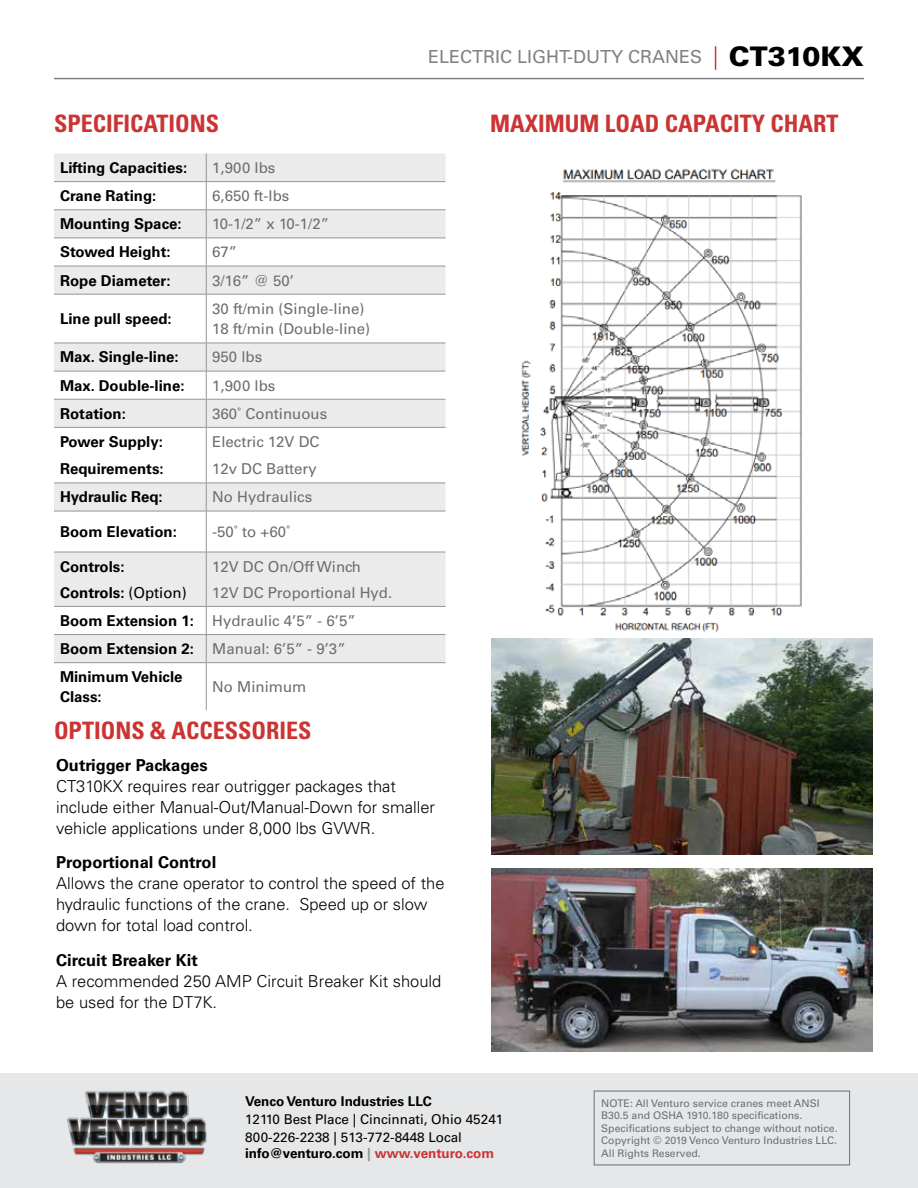
<style>
.page{position:relative;width:918px;height:1188px;background:#fff}
.page>*{position:absolute;margin:0;border:0;box-sizing:border-box;transform-origin:0 0}
.t1{font:700 condensed 24px "Univers LT Std";color:#cb3433}
.t2{font:18px "Univers LT Pro 55 Roman";color:#808285}
.t3{font:300 16.5px/21px "Univers LT Std";color:#000}
.t4{font:700 16.5px "Univers LT Std";color:#000}
.t5{font:700 15px/26.2px "Univers LT Std";color:#000}
.t6{font:15px/26.2px "Univers LT Std";color:#6d6e71}
.t7{font:13.5px/18px "Univers LT Pro 55 Roman";color:#000}
.t8{font:700 13.5px "Univers LT Std";color:#000}
.t9{font:10.5px/12.6px "Univers LT Pro 55 Roman";color:#6d6e71}
.s1{font-family:"Univers LT Std";font-weight:900;font-size:27px;color:#000}
.s2{font-weight:400}
.s3{font-weight:400;color:#6d6e71}
.s4{color:#939598}
.s5{color:#cb3433}
</style>
<div class="page">
<div style="left:0;top:1073px;width:918px;height:115px;background:#e6e7e8"></div>
<svg style="left:54px;top:153px;width:392px;height:509px;fill:#ebebec"></svg>
<hr style="left:54px;top:181px;width:152px;height:1px;background:#939598">
<hr style="left:206px;top:181px;width:240px;height:1px;background:#939598">
<hr style="left:54px;top:209px;width:152px;height:1px;background:#939598">
<hr style="left:206px;top:209px;width:240px;height:1px;background:#939598">
<hr style="left:54px;top:238px;width:152px;height:1px;background:#939598">
<hr style="left:206px;top:238px;width:240px;height:1px;background:#939598">
<hr style="left:54px;top:266px;width:152px;height:1px;background:#939598">
<hr style="left:206px;top:266px;width:240px;height:1px;background:#939598">
<svg style="left:206px;top:153px;width:1px;height:141px"></svg>
<hr style="left:54px;top:294px;width:152px;height:1px;background:#939598">
<hr style="left:206px;top:294px;width:240px;height:1px;background:#939598">
<hr style="left:206px;top:295px;width:1px;height:48px;background:#939598">
<hr style="left:54px;top:343px;width:152px;height:1px;background:#939598">
<hr style="left:206px;top:343px;width:240px;height:1px;background:#939598">
<hr style="left:54px;top:371px;width:152px;height:1px;background:#939598">
<hr style="left:206px;top:371px;width:240px;height:1px;background:#939598">
<hr style="left:54px;top:399px;width:152px;height:1px;background:#939598">
<hr style="left:206px;top:399px;width:240px;height:1px;background:#939598">
<svg style="left:206px;top:343px;width:1px;height:84px"></svg>
<hr style="left:54px;top:427px;width:152px;height:1px;background:#939598">
<hr style="left:206px;top:427px;width:240px;height:1px;background:#939598">
<hr style="left:206px;top:428px;width:1px;height:55px;background:#939598">
<hr style="left:54px;top:483px;width:152px;height:1px;background:#939598">
<hr style="left:206px;top:483px;width:240px;height:1px;background:#939598">
<svg style="left:206px;top:483px;width:1px;height:28px"></svg>
<hr style="left:54px;top:511px;width:152px;height:1px;background:#939598">
<hr style="left:206px;top:511px;width:240px;height:1px;background:#939598">
<hr style="left:206px;top:511px;width:1px;height:41px;background:#939598">
<hr style="left:54px;top:552px;width:152px;height:1px;background:#939598">
<hr style="left:206px;top:552px;width:240px;height:1px;background:#939598">
<hr style="left:206px;top:552px;width:1px;height:54px;background:#939598">
<hr style="left:54px;top:606px;width:152px;height:1px;background:#939598">
<hr style="left:206px;top:606px;width:240px;height:1px;background:#939598">
<hr style="left:54px;top:634px;width:152px;height:1px;background:#939598">
<hr style="left:206px;top:634px;width:240px;height:1px;background:#939598">
<svg style="left:206px;top:607px;width:1px;height:55px"></svg>
<hr style="left:54px;top:662px;width:152px;height:1px;background:#939598">
<hr style="left:206px;top:662px;width:240px;height:1px;background:#939598">
<hr style="left:206px;top:663px;width:1px;height:47px;background:#939598">
<img style="left:521px;top:168px;width:281px;height:465px">
<svg style="left:715px;top:46px;width:1px;height:24px"></svg>
<hr style="left:54px;top:78px;width:810px;height:1px;background:#808285">
<img style="left:67px;top:1091px;width:140px;height:73px">
<div style="left:594px;top:1091px;width:256px;height:74px;border:1px solid #6d6e71"></div>
<img style="left:492px;top:638px;width:381px;height:216px">
<img style="left:492px;top:868px;width:381px;height:184px">
<p class="t2" style="left:428px;top:45px;width:437px">ELECTRIC LIGHT-DUTY CRANES <span class="s1">CT310KX</span></p>
<h1 class="t1" style="left:54px;top:109px;width:167px">SPECIFICATIONS</h1>
<h1 class="t1" style="left:490px;top:109px;width:350px">MAXIMUM LOAD CAPACITY CHART</h1>
<p class="t5" style="left:60px;top:155px;width:129px">Lifting Capacities:</p>
<p class="t6" style="left:212px;top:155px;width:65px">1,900 lbs</p>
<p class="t5" style="left:60px;top:183px;width:98px">Crane Rating:</p>
<p class="t6" style="left:212px;top:183px;width:79px">6,650 ft-lbs</p>
<p class="t5" style="left:60px;top:211px;width:123px">Mounting Space:</p>
<p class="t6" style="left:212px;top:211px;width:118px">10-1/2” x 10-1/2”</p>
<p class="t5" style="left:60px;top:239px;width:112px">Stowed Height:</p>
<p class="t6" style="left:212px;top:239px;width:27px">67”</p>
<p class="t5" style="left:60px;top:267px;width:112px">Rope Diameter:</p>
<p class="t6" style="left:212px;top:267px;width:83px">3/16” @ 50’</p>
<p class="t5" style="left:60px;top:306px;width:113px">Line pull speed:</p>
<p class="t6" style="left:212px;top:299px;width:159px;line-height:19.5px">30 ft/min (Single-line)<br>18 ft/min (Double-line)</p>
<p class="t5" style="left:60px;top:344px;width:120px">Max. Single-line:</p>
<p class="t6" style="left:212px;top:344px;width:52px">950 lbs</p>
<p class="t5" style="left:60px;top:372px;width:126px">Max. Double-line:</p>
<p class="t6" style="left:212px;top:372px;width:65px">1,900 lbs</p>
<p class="t5" style="left:60px;top:400px;width:67px">Rotation:</p>
<p class="t6" style="left:212px;top:400px;width:117px">360˚ Continuous</p>
<p class="t5" style="left:60px;top:429px;width:105px">Power Supply:<br>Requirements:</p>
<p class="t6" style="left:212px;top:429px;width:109px">Electric 12V DC<br>12v DC Battery</p>
<p class="t5" style="left:60px;top:484px;width:104px">Hydraulic Req:</p>
<p class="t6" style="left:212px;top:484px;width:102px">No Hydraulics</p>
<p class="t5" style="left:60px;top:519px;width:118px">Boom Elevation:</p>
<p class="t6" style="left:212px;top:519px;width:79px">-50˚ to +60˚</p>
<p class="t5" style="left:60px;top:553px;width:128px">Controls:<br>Controls: <span class="s2">(Option)</span></p>
<p class="t6" style="left:212px;top:553px;width:181px">12V DC On/Off Winch<br>12V DC Proportional Hyd.</p>
<p class="t5" style="left:60px;top:607px;width:297px;line-height:28.2px">Boom Extension 1: <span class="s3">Hydraulic 4’5” - 6’5”<br></span>Boom Extension 2: <span class="s3">Manual: 6’5” - 9’3”<br></span>Minimum Vehicle</p>
<p class="t5" style="left:60px;top:683px;width:43px">Class:</p>
<p class="t6" style="left:212px;top:673px;width:96px">No Minimum</p>
<h1 class="t1" style="left:54px;top:716px;width:259px">OPTIONS &amp; ACCESSORIES</h1>
<p class="t4" style="left:56px;top:755px;width:153px">Outrigger Packages</p>
<p class="t3" style="left:56px;top:776px;width:380px">CT310KX requires rear outrigger packages that include either Manual-Out/Manual-Down for smaller vehicle applications under 8,000 lbs GVWR.</p>
<p class="t4" style="left:56px;top:853px;width:162px">Proportional Control</p>
<p class="t3" style="left:56px;top:873px;width:390px">Allows the crane operator to control the speed of the hydraulic functions of the crane. Speed up or slow down for total load control.</p>
<p class="t4" style="left:56px;top:950px;width:143px">Circuit Breaker Kit</p>
<p class="t3" style="left:56px;top:971px;width:387px">A recommended 250 AMP Circuit Breaker Kit should be used for the DT7K.</p>
<p class="t8" style="left:245px;top:1093px;width:188px">Venco Venturo Industries LLC</p>
<p class="t7" style="left:245px;top:1110px;width:260px">12110 Best Place | Cincinnati, Ohio 45241<br>800-226-2238 | 513-772-8448 Local</p>
<p class="t8" style="left:245px;top:1145px;width:250px">info@venturo.com <span class="s4">|</span> <span class="s5">www.venturo.com</span></p>
<p class="t9" style="left:601px;top:1096px;width:238px">NOTE: All Venturo service cranes meet ANSI B30.5 and OSHA 1910.180 specifications.<br>Specifications subject to change without notice.<br>Copyright © 2019 Venco Venturo Industries LLC.<br>All Rights Reserved.</p>
</div>
